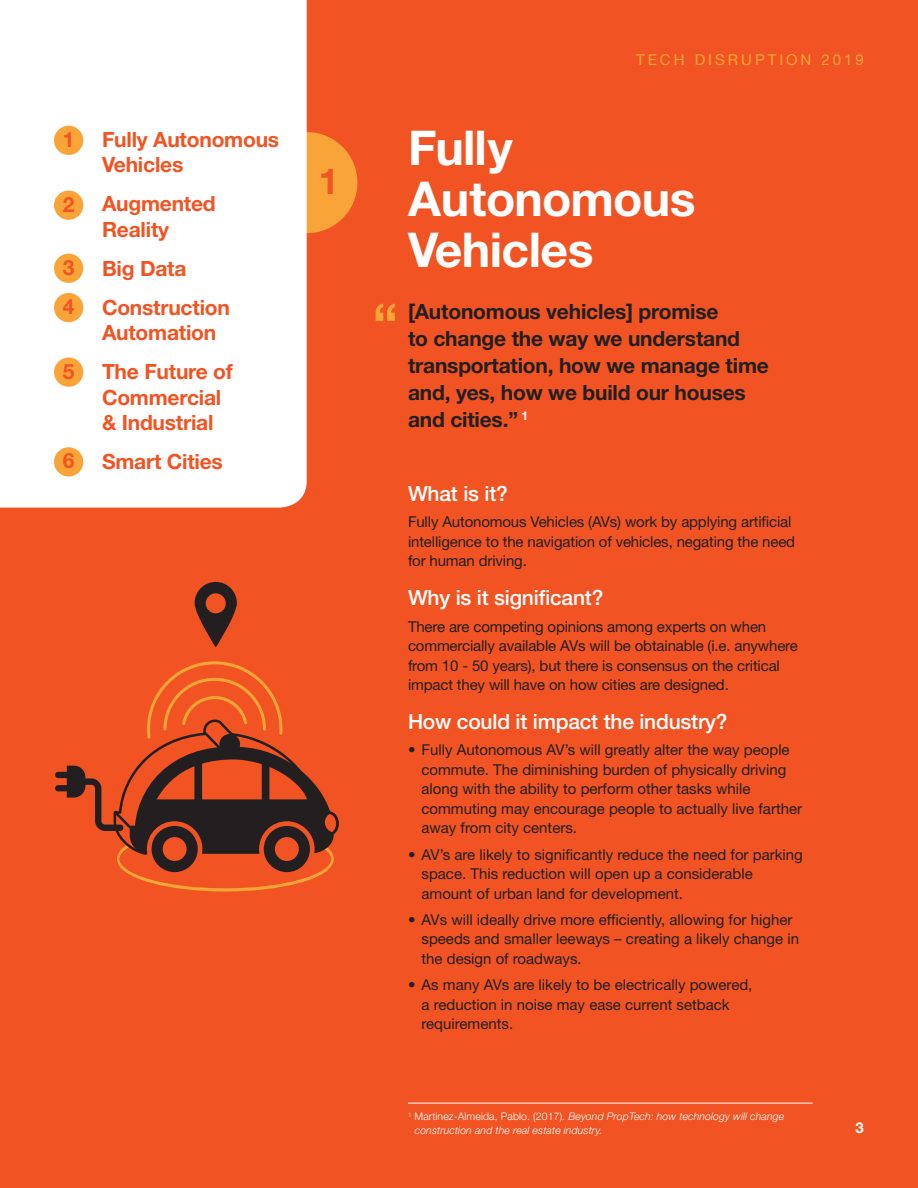
<style>
.page{position:relative;width:918px;height:1188px;background:#f15422}
.page>*{position:absolute;margin:0;border:0;box-sizing:border-box;transform-origin:0 0}
.White_Header{font:700 48px/51px "Helvetica Neue LT Std";letter-spacing:-.01em;color:#fff}
.White_Header-2{font:700 36px "Helvetica Neue LT Std";color:#f15422}
.t1{font:700 21px/27px "Helvetica Neue LT Std";letter-spacing:-.01em;color:#231f20}
.Red_Subheader{font:700 21px/25.5px "Helvetica Neue LT Std";letter-spacing:-.01em;color:#f15422}
.White_Subheader{font:500 21px "Helvetica Neue LT Std";letter-spacing:-.01em;color:#fff}
.White_Header-3{font:700 21px "Helvetica Neue LT Std";color:#f15422}
.body_copy{font:15px/19.5px "Helvetica Neue LT Std";color:#231f20}
.t2{font:15px "Helvetica Neue LT Std";letter-spacing:.2em;color:#f9a438}
.t3{font:700 15px "Helvetica Neue LT Std";color:#fff}
.Reference{font:italic 300 10.5px "Helvetica Neue LT Std";letter-spacing:.01em;color:#fff}
.s1{font-style:normal}
</style>
<div class="page">
<svg style="left:307px;top:132px;width:50px;height:101px"></svg>
<div style="left:0;top:0;width:307px;height:508px;background:#fff"></div>
<svg style="left:375px;top:304px;width:20px;height:17px"></svg>
<hr style="left:408px;top:1103px;width:405px;height:1px;background:#fff">
<div style="left:54px;top:126px;width:29px;height:29px;background:#f9a438;border-radius:50%"></div>
<div style="left:54px;top:191px;width:29px;height:29px;background:#f9a438;border-radius:50%"></div>
<div style="left:54px;top:254px;width:29px;height:29px;background:#f9a438;border-radius:50%"></div>
<div style="left:54px;top:293px;width:29px;height:29px;background:#f9a438;border-radius:50%"></div>
<div style="left:54px;top:357px;width:29px;height:30px;background:#f9a438;border-radius:50%"></div>
<div style="left:54px;top:447px;width:29px;height:30px;background:#f9a438;border-radius:50%"></div>
<div style="left:319px;top:811px;width:20px;height:25px;border:3px solid #231f20;border-radius:50%"></div>
<div style="left:55px;top:772px;width:24px;height:6px;background:#231f20;border-radius:3px"></div>
<div style="left:55px;top:785px;width:24px;height:6px;background:#231f20;border-radius:3px"></div>
<svg style="left:195px;top:582px;width:42px;height:65px"></svg>
<svg style="left:67px;top:661px;width:267px;height:231px"></svg>
<p class="White_Header-3" style="left:63px;top:127px;width:13px">1</p>
<p class="White_Header-3" style="left:63px;top:191px;width:13px">2</p>
<p class="White_Header-3" style="left:63px;top:255px;width:13px">3</p>
<p class="White_Header-3" style="left:63px;top:294px;width:13px">4</p>
<p class="White_Header-3" style="left:63px;top:358px;width:13px">5</p>
<p class="White_Header-3" style="left:63px;top:448px;width:13px">6</p>
<p class="Red_Subheader" style="left:102px;top:126px;width:179px">Fully Autonomous<br>Vehicles</p>
<p class="Red_Subheader" style="left:102px;top:190px;width:115px">Augmented</p>
<p class="Red_Subheader" style="left:102px;top:216px;width:69px">Reality</p>
<p class="Red_Subheader" style="left:102px;top:255px;width:86px">Big Data</p>
<p class="Red_Subheader" style="left:102px;top:294px;width:129px">Construction<br>Automation</p>
<p class="Red_Subheader" style="left:102px;top:358px;width:132px">The Future of<br>Commercial</p>
<p class="Red_Subheader" style="left:102px;top:409px;width:113px">&amp; Industrial</p>
<p class="Red_Subheader" style="left:102px;top:448px;width:122px">Smart Cities</p>
<p class="White_Header-2" style="left:319px;top:159px;width:22px">1</p>
<p class="t2" style="left:636px;top:50px;width:229px">TECH DISRUPTION 2019</p>
<p class="White_Header" style="left:408px;top:122px;width:106px">Fully</p>
<p class="White_Header" style="left:408px;top:173px;width:289px">Autonomous<br>Vehicles</p>
<p class="t1" style="left:408px;top:298px;width:362px">[Autonomous vehicles] promise<br>to change the way we understand transportation, how we manage time and, yes, how we build our houses and cities.” <sup>1</sup></p>
<p class="White_Subheader" style="left:408px;top:481px;width:101px">What is it?</p>
<p class="body_copy" style="left:408px;top:512px;width:389px">Fully Autonomous Vehicles (AVs) work by applying artificial intelligence to the navigation of vehicles, negating the need for human driving.</p>
<p class="White_Subheader" style="left:408px;top:585px;width:197px">Why is it significant?</p>
<p class="body_copy" style="left:408px;top:616px;width:391px">There are competing opinions among experts on when commercially available AVs will be obtainable (i.e. anywhere from 10 - 50 years), but there is consensus on the critical impact they will have on how cities are designed.</p>
<p class="White_Subheader" style="left:408px;top:709px;width:321px">How could it impact the industry?</p>
<p class="body_copy" style="left:422px;top:740px;width:382px;text-indent:-14px">• Fully Autonomous AV’s will greatly alter the way people commute. The diminishing burden of physically driving along with the ability to perform other tasks while commuting may encourage people to actually live farther away from city centers.</p>
<p class="body_copy" style="left:422px;top:844px;width:383px;text-indent:-14px">• AV’s are likely to significantly reduce the need for parking space. This reduction will open up a considerable amount of urban land for development.</p>
<p class="body_copy" style="left:422px;top:910px;width:379px;text-indent:-14px">• AVs will ideally drive more efficiently, allowing for higher speeds and smaller leeways – creating a likely change in the design of roadways.</p>
<p class="body_copy" style="left:422px;top:975px;width:333px;text-indent:-14px">• As many AVs are likely to be electrically powered, a reduction in noise may ease current setback requirements.</p>
<p class="Reference" style="left:408px;top:1110px;width:378px"><sup>1</sup> <span class="s1">Martinez-Almeida, Pablo. (2017).</span> Beyond PropTech: how technology will change</p>
<p class="Reference" style="left:415px;top:1124px;width:189px">construction and the real estate industry.</p>
<p class="t3" style="left:856px;top:1118px;width:10px">3</p>
</div>
